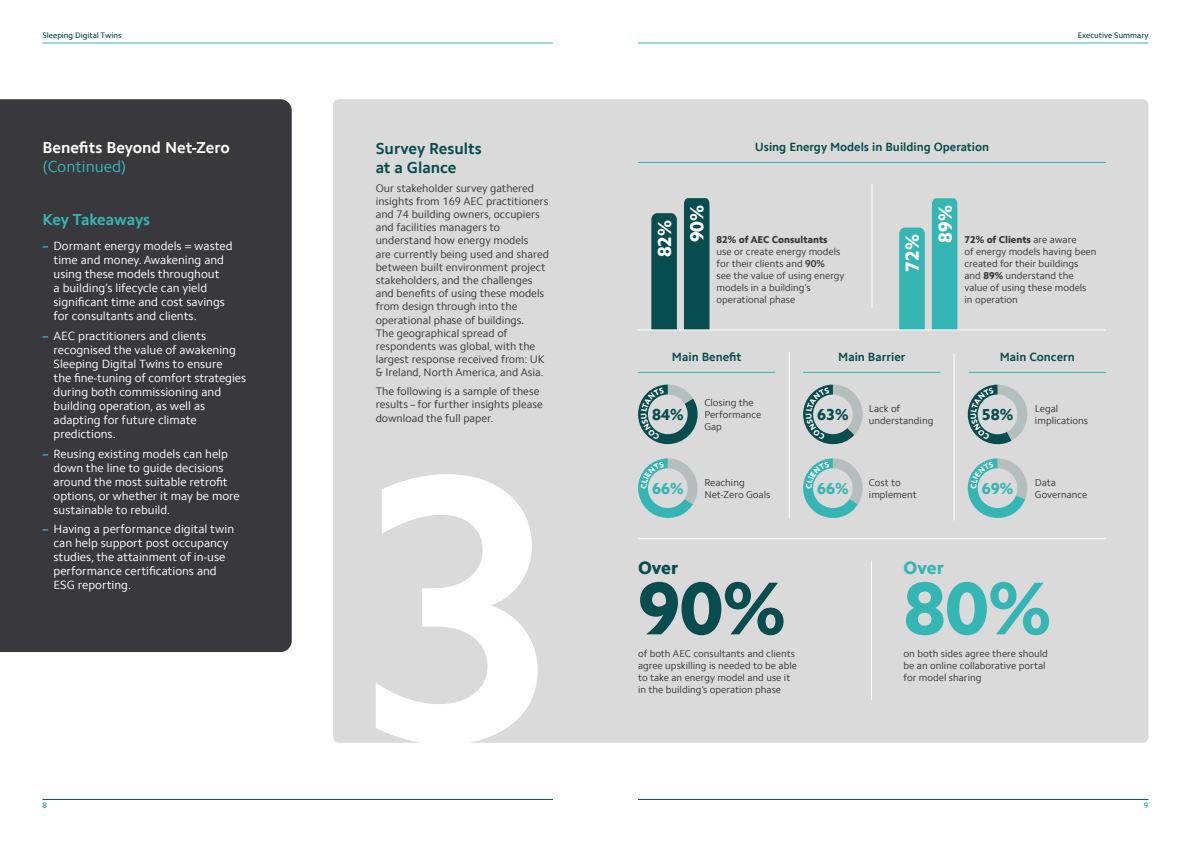
<style>
.page{position:relative;width:1191px;height:842px;background:#fff}
.page>*{position:absolute;margin:0;border:0;box-sizing:border-box;transform-origin:0 0}
.t1{font:800 75px "Camphor Pro";color:#074c4e}
.t2{font:800 75px "Camphor Pro";color:#35b6b4}
.t3{font:800 19px "Camphor Pro";color:#fff}
.t4{font:800 18px "Camphor Pro";color:#074c4e}
.t5{font:800 18px "Camphor Pro";color:#35b6b4}
.t6{font:700 16px/19.2px "Camphor Pro";color:#074c4e}
.t7{font:700 16px "Camphor Pro";color:#fff}
.t8{font:700 16px "Camphor Pro";letter-spacing:-.01em;color:#35b6b4}
.t9{font:16px "Camphor Pro";color:#35b6b4}
.t10{font:800 16px "Camphor Pro";color:#074c4e}
.t11{font:800 16px "Camphor Pro";color:#35b6b4}
.t12{font:12px/14px "Camphor Pro";color:#fff}
.t13{font:700 12px "Camphor Pro";color:#074c4e}
.t14{font:11px/13.2px "Camphor Pro";color:#39393d}
.t15{font:10px/12px "Camphor Pro";color:#39393d}
.t16{font:800 10px "Camphor Pro";color:#39393d}
.t17{font:500 8px "Camphor Pro";color:#074c4e}
.t18{font:700 8px "Camphor Pro";color:#35b6b4}
.s1{font-weight:700;color:#35b6b4}
.s2{font-weight:700}
.s3{font-weight:800}
</style>
<div class="page">
<hr style="left:43px;top:43px;width:510px;height:1px;background:#35b6b4">
<hr style="left:43px;top:799px;width:510px;height:1px;background:#074c4e">
<hr style="left:638px;top:799px;width:510px;height:1px;background:#074c4e">
<hr style="left:638px;top:43px;width:510px;height:1px;background:#35b6b4">
<div style="left:333px;top:99px;width:815px;height:644px;background:#dadada;border-radius:6px"></div>
<div style="left:0;top:99px;width:292px;height:553px;background:#39393d"></div>
<svg style="left:376px;top:474px;width:161px;height:269px;fill:#fbfbfb"></svg>
<hr style="left:638px;top:162px;width:468px;height:1px;background:#35b6b4">
<hr style="left:953px;top:354px;width:1px;height:166px;background:#fff">
<hr style="left:871px;top:184px;width:1px;height:124px;background:#fff">
<hr style="left:638px;top:538px;width:468px;height:1px;background:#fff">
<hr style="left:871px;top:560px;width:1px;height:140px;background:#fff">
<div style="left:684px;top:198px;width:25px;height:131px;background:#074c4e"></div>
<svg style="left:651px;top:213px;width:26px;height:116px;background:#0c4f51"></svg>
<hr style="left:638px;top:372px;width:137px;height:1px;background:#35b6b4">
<hr style="left:803px;top:372px;width:137px;height:1px;background:#35b6b4">
<hr style="left:968px;top:372px;width:138px;height:1px;background:#35b6b4">
<hr style="left:788px;top:352px;width:1px;height:166px;background:#fff">
<div style="left:932px;top:198px;width:25px;height:131px;background:#35b6b4"></div>
<div style="left:899px;top:228px;width:25px;height:101px;background:#35b6b4"></div>
<hr style="left:638px;top:329px;width:467px;height:1px;background:#fff">
<svg style="left:638px;top:458px;width:60px;height:60px"></svg>
<svg style="left:638px;top:385px;width:59px;height:59px"></svg>
<svg style="left:803px;top:458px;width:60px;height:60px"></svg>
<svg style="left:803px;top:385px;width:60px;height:59px"></svg>
<svg style="left:967px;top:458px;width:61px;height:60px"></svg>
<svg style="left:967px;top:385px;width:61px;height:59px"></svg>
<p class="t17" style="left:43px;top:31px;width:80px">Sleeping Digital Twins</p>
<h3 class="t7" style="left:43px;top:138px;width:189px">Benefits Beyond Net-Zero</h3>
<h3 class="t9" style="left:43px;top:157px;width:85px">(Continued)</h3>
<h3 class="t8" style="left:43px;top:210px;width:109px">Key Takeaways</h3>
<p class="t12" style="left:54px;top:239px;width:180px;text-indent:-11px"><span class="s1">–</span> Dormant energy models = wasted time and money. Awakening and using these models throughout<br>a building’s lifecycle can yield significant time and cost savings for consultants and clients.</p>
<p class="t12" style="left:54px;top:329px;width:194px;text-indent:-11px"><span class="s1">–</span> AEC practitioners and clients recognised the value of awakening<br>Sleeping Digital Twins to ensure<br>the fine-tuning of comfort strategies during both commissioning and building operation, as well as adapting for future climate predictions.</p>
<p class="t12" style="left:54px;top:447px;width:188px;text-indent:-11px"><span class="s1">–</span> Reusing existing models can help down the line to guide decisions around the most suitable retrofit options, or whether it may be more sustainable to rebuild.</p>
<p class="t12" style="left:54px;top:522px;width:182px;text-indent:-11px"><span class="s1">–</span> Having a performance digital twin can help support post occupancy studies, the attainment of in-use performance certifications and<br>ESG reporting.</p>
<h3 class="t6" style="left:376px;top:138px;width:108px">Survey Results at a Glance</h3>
<p class="t14" style="left:376px;top:181px;width:175px">Our stakeholder survey gathered insights from 169 AEC practitioners and 74 building owners, occupiers and facilities managers to understand how energy models<br>are currently being used and shared between built environment project stakeholders, and the challenges and benefits of using these models from design through into the operational phase of buildings.<br>The geographical spread of respondents was global, with the largest response received from: UK &amp; Ireland, North America, and Asia.</p>
<p class="t14" style="left:376px;top:385px;width:169px">The following is a sample of these results – for further insights please download the full paper.</p>
<p class="t17" style="left:1077px;top:31px;width:72px">Executive Summary</p>
<p class="t13" style="left:754px;top:139px;width:236px">Using Energy Models in Building Operation</p>
<h2 class="t3" style="left:653px;top:257px;width:39px;rotate:-90deg">82%</h2>
<h2 class="t3" style="left:686px;top:242px;width:39px;rotate:-90deg">90%</h2>
<p class="t16" style="left:716px;top:233px;width:113px">82% of AEC Consultants</p>
<p class="t15" style="left:716px;top:245px;width:129px">use or create energy models for their clients and <span class="s2">90%<br></span>see the value of using energy models in a building’s operational phase</p>
<h2 class="t3" style="left:901px;top:272px;width:39px;rotate:-90deg">72%</h2>
<h2 class="t3" style="left:933px;top:243px;width:39px;rotate:-90deg">89%</h2>
<p class="t15" style="left:964px;top:233px;width:133px"><span class="s3">72% of Clients</span> are aware<br>of energy models having been created for their buildings and <span class="s3">89%</span> understand the value of using these models in operation</p>
<p class="t13" style="left:672px;top:349px;width:71px">Main Benefit</p>
<p class="t13" style="left:838px;top:349px;width:69px">Main Barrier</p>
<p class="t13" style="left:999px;top:349px;width:77px">Main Concern</p>
<h3 class="t10" style="left:652px;top:405px;width:33px">84%</h3>
<p class="t15" style="left:704px;top:397px;width:59px">Closing the<br>Performance<br>Gap</p>
<h3 class="t10" style="left:817px;top:405px;width:33px">63%</h3>
<p class="t15" style="left:869px;top:403px;width:33px">Lack of</p>
<p class="t15" style="left:869px;top:415px;width:66px">understanding</p>
<h3 class="t10" style="left:981px;top:405px;width:33px">58%</h3>
<p class="t15" style="left:1035px;top:403px;width:25px">Legal</p>
<p class="t15" style="left:1035px;top:415px;width:55px">implications</p>
<h3 class="t11" style="left:652px;top:479px;width:33px">66%</h3>
<p class="t15" style="left:704px;top:476px;width:67px">Reaching<br>Net-Zero Goals</p>
<h3 class="t11" style="left:817px;top:479px;width:33px">66%</h3>
<p class="t15" style="left:869px;top:476px;width:49px">Cost to implement</p>
<h3 class="t11" style="left:981px;top:479px;width:33px">69%</h3>
<p class="t15" style="left:1035px;top:476px;width:54px">Data<br>Governance</p>
<h3 class="t4" style="left:638px;top:557px;width:42px">Over</h3>
<h3 class="t5" style="left:903px;top:557px;width:42px">Over</h3>
<h1 class="t1" style="left:638px;top:564px;width:149px">90%</h1>
<h1 class="t2" style="left:903px;top:564px;width:149px">80%</h1>
<p class="t15" style="left:638px;top:648px;width:160px">of both AEC consultants and clients agree upskilling is needed to be able to take an energy model and use it in the building’s operation phase</p>
<p class="t15" style="left:903px;top:648px;width:146px">on both sides agree there should be an online collaborative portal for model sharing</p>
<p class="t18" style="left:43px;top:801px;width:6px">8</p>
<p class="t18" style="left:1144px;top:801px;width:6px">9</p>
</div>
